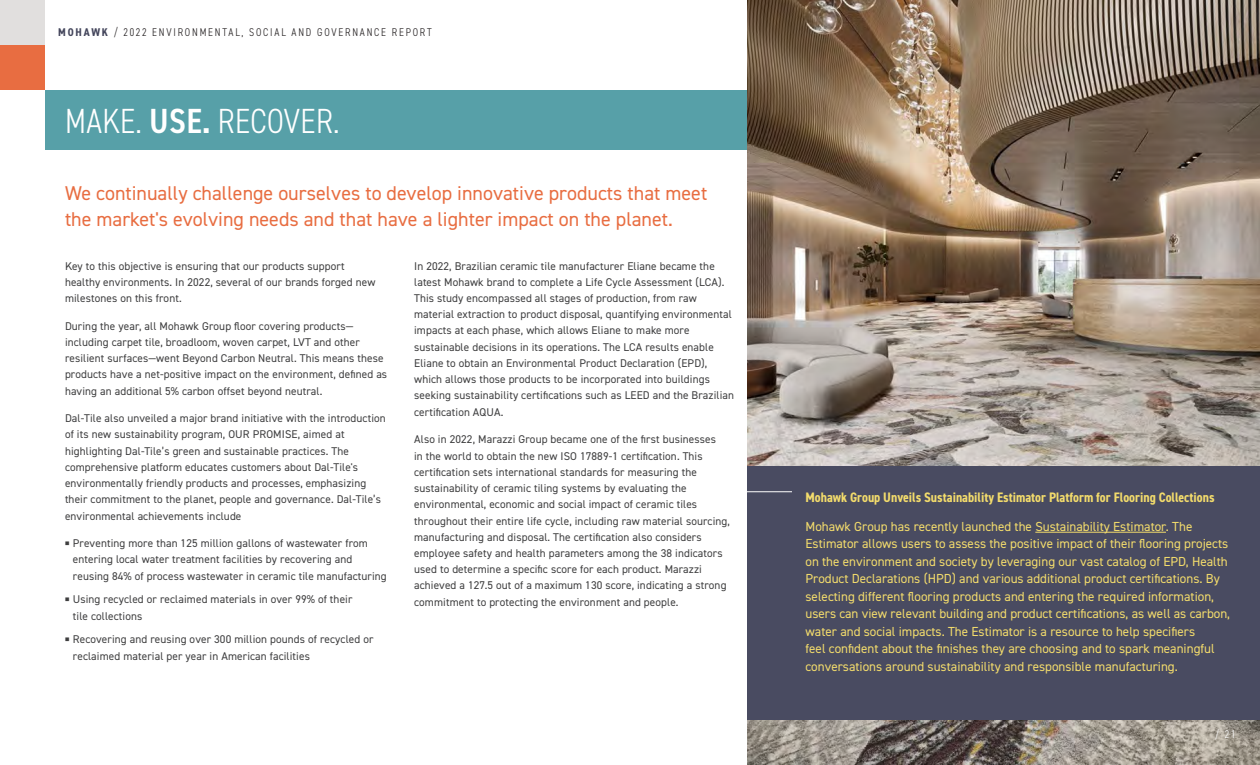
<style>
.page{position:relative;width:1260px;height:765px;background:#fff}
.page>*{position:absolute;margin:0;border:0;box-sizing:border-box;transform-origin:0 0}
.Section_Headings{font:300 condensed 35px "DIN2014";letter-spacing:.01em;color:#fff}
.Intro_Copy{font:20px/26.2px "DIN2014";color:#e86d41}
.Yellow_Sidebar_Heading{font:700 condensed 13.75px "DIN2014";color:#f3dc6c}
.Yellow_Sidebar_Copy{font:13.12px/17.5px "DIN2014";color:#f3dc6c}
.Body_Copy{font:11.25px/16.2px "DIN2014";letter-spacing:.01em;color:#3e3e3f}
.Bullet_Copy{font:11.25px/16.2px "DIN2014";letter-spacing:.01em;color:#3e3e3f}
.t1{font:300 condensed 11.25px "DIN2014";letter-spacing:.16em;color:#231f20}
.t2{font:300 condensed 11.25px "DIN2014";color:#fff}
.s1{font-weight:700;color:#44465c}
.s2{font-weight:600}
</style>
<div class="page">
<div style="left:45px;top:90px;width:1215px;height:59px;background:#57a0a8"></div>
<img style="left:747px;top:0;width:513px;height:765px">
<div style="left:747px;top:466px;width:513px;height:254px;background:#494b61"></div>
<hr style="left:747px;top:491px;width:45px;height:1px;background:#fff">
<hr style="left:1035px;top:532px;width:131px;height:1px;background:#f3dc6c">
<div style="left:0;top:0;width:45px;height:45px;background:#e1dfde"></div>
<div style="left:0;top:45px;width:45px;height:45px;background:#e86d41"></div>
<p class="t1" style="left:58px;top:25px;width:375px"><span class="s1">MOHAWK</span> / 2022 ENVIRONMENTAL, SOCIAL AND GOVERNANCE REPORT</p>
<h1 class="Section_Headings" style="left:65px;top:100px;width:276px">MAKE. <span class="s2">USE.</span> RECOVER.</h1>
<p class="Intro_Copy" style="left:65px;top:179px;width:644px">We continually challenge ourselves to develop innovative products that meet the market's evolving needs and that have a lighter impact on the planet.</p>
<p class="Body_Copy" style="left:65px;top:257px;width:312px">Key to this objective is ensuring that our products support healthy environments. In 2022, several of our brands forged new milestones on this front.</p>
<p class="Body_Copy" style="left:65px;top:317px;width:324px">During the year, all Mohawk Group floor covering products— including carpet tile, broadloom, woven carpet, LVT and other resilient surfaces—went Beyond Carbon Neutral. This means these products have a net-positive impact on the environment, defined as having an additional 5% carbon offset beyond neutral.</p>
<p class="Body_Copy" style="left:65px;top:410px;width:322px">Dal-Tile also unveiled a major brand initiative with the introduction of its new sustainability program, OUR PROMISE, aimed at highlighting Dal-Tile’s green and sustainable practices. The comprehensive platform educates customers about Dal-Tile's environmentally friendly products and processes, emphasizing their commitment to the planet, people and governance. Dal-Tile’s environmental achievements include</p>
<p class="Bullet_Copy" style="left:73px;top:535px;width:315px">Preventing more than 125 million gallons of wastewater from entering local water treatment facilities by recovering and reusing 84% of process wastewater in ceramic tile manufacturing</p>
<p class="Bullet_Copy" style="left:73px;top:591px;width:281px">Using recycled or reclaimed materials in over 99% of their tile collections</p>
<p class="Bullet_Copy" style="left:73px;top:631px;width:302px">Recovering and reusing over 300 million pounds of recycled or reclaimed material per year in American facilities</p>
<p class="Body_Copy" style="left:414px;top:257px;width:321px">In 2022, Brazilian ceramic tile manufacturer Eliane became the latest Mohawk brand to complete a Life Cycle Assessment (LCA).<br>This study encompassed all stages of production, from raw material extraction to product disposal, quantifying environmental impacts at each phase, which allows Eliane to make more sustainable decisions in its operations. The LCA results enable Eliane to obtain an Environmental Product Declaration (EPD), which allows those products to be incorporated into buildings seeking sustainability certifications such as LEED and the Brazilian certification AQUA.</p>
<p class="Body_Copy" style="left:414px;top:431px;width:317px">Also in 2022, Marazzi Group became one of the first businesses<br>in the world to obtain the new ISO 17889-1 certification. This certification sets international standards for measuring the sustainability of ceramic tiling systems by evaluating the environmental, economic and social impact of ceramic tiles throughout their entire life cycle, including raw material sourcing, manufacturing and disposal. The certification also considers employee safety and health parameters among the 38 indicators used to determine a specific score for each product. Marazzi achieved a 127.5 out of a maximum 130 score, indicating a strong commitment to protecting the environment and people.</p>
<p class="Yellow_Sidebar_Heading" style="left:806px;top:488px;width:411px">Mohawk Group Unveils Sustainability Estimator Platform for Flooring Collections</p>
<p class="Yellow_Sidebar_Copy" style="left:806px;top:517px;width:426px">Mohawk Group has recently launched the Sustainability Estimator. The Estimator allows users to assess the positive impact of their flooring projects on the environment and society by leveraging our vast catalog of EPD, Health Product Declarations (HPD) and various additional product certifications. By selecting different flooring products and entering the required information, users can view relevant building and product certifications, as well as carbon, water and social impacts. The Estimator is a resource to help specifiers<br>feel confident about the finishes they are choosing and to spark meaningful conversations around sustainability and responsible manufacturing.</p>
<p class="t2" style="left:1215px;top:727px;width:22px">/ 21</p>
</div>
